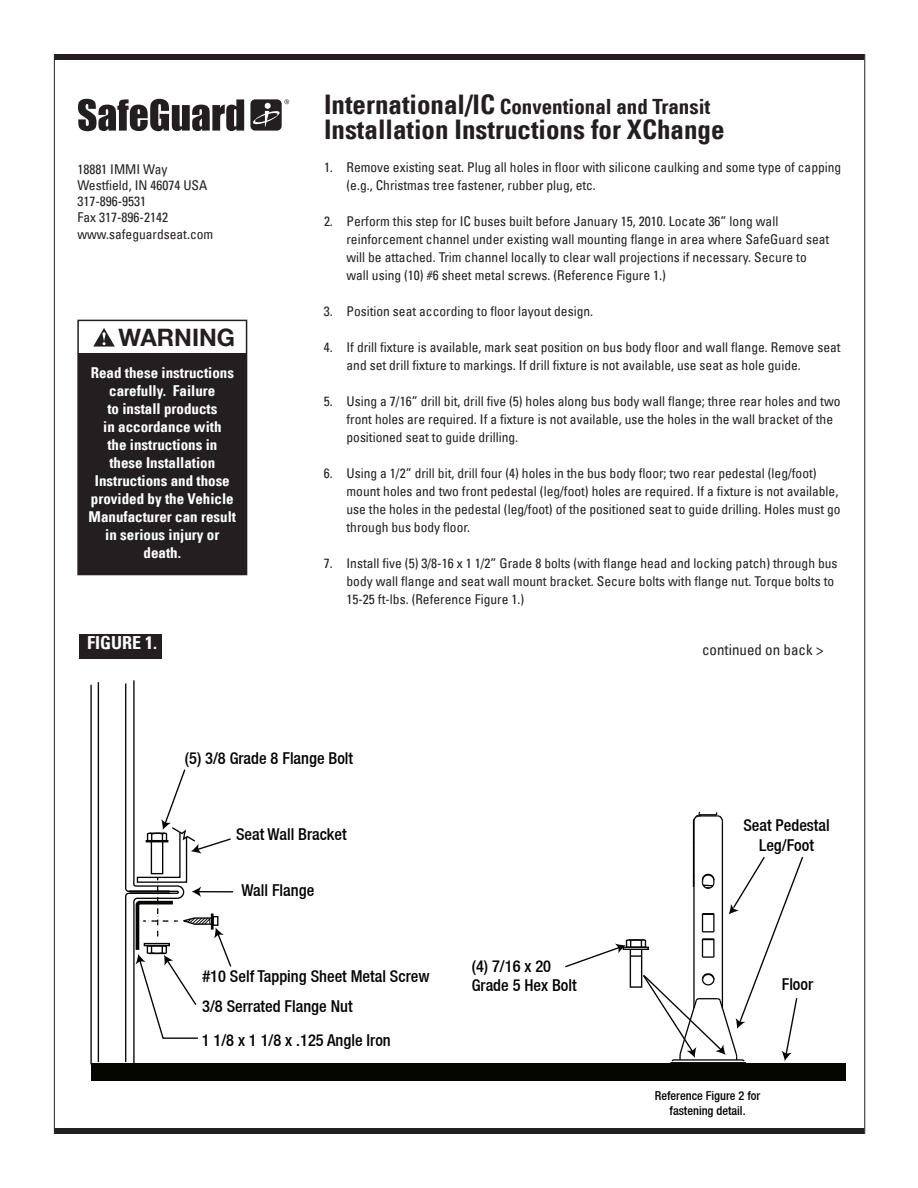
<style>
.page{position:relative;width:918px;height:1188px;background:#fff}
.page>*{position:absolute;margin:0;border:0;box-sizing:border-box;transform-origin:0 0}
.t1{font:700 condensed 27px "Univers LT";color:#231f20}
.t2{font:700 24px "Helvetica Neue";color:#231f20}
.t3{font:700 condensed 21px "Univers LT";color:#231f20}
.t4{font:700 condensed 18px "Univers LT";color:#fff}
.t5{font:500 condensed 16.35px/19.6px "Helvetica Neue LT";color:#040503}
.t6{font:700 condensed 15px/18px "Univers LT";color:#fff;text-align:center}
.t7{font:condensed 15px "Univers LT";color:#231f20}
.t8{font:condensed 13.5px/18px "Univers LT";color:#231f20}
.t9{font:500 condensed 12.3px/14.7px "Helvetica Neue LT";color:#040503;text-align:center}
.s1{font-size:27px}
</style>
<div class="page">
<div style="left:79px;top:635px;width:83px;height:24px;background:#231f20"></div>
<div style="left:54px;top:54px;width:810px;height:6px;background:#231f20"></div>
<div style="left:54px;top:1128px;width:810px;height:6px;background:#231f20"></div>
<hr style="left:54px;top:54px;width:1px;height:1080px;background:#231f20">
<hr style="left:864px;top:54px;width:1px;height:1080px;background:#231f20">
<svg style="left:78px;top:99px;width:166px;height:32px"></svg>
<div style="left:250px;top:99px;width:32px;height:32px;background:#231f20;border-radius:5px"></div>
<svg style="left:253px;top:99px;width:36px;height:28px"></svg>
<div style="left:91px;top:1063px;width:754px;height:17px;background:#050504"></div>
<hr style="left:198px;top:891px;width:35px;height:1px;background:#040503">
<svg style="left:90px;top:680px;width:142px;height:385px"></svg>
<hr style="left:693px;top:821px;width:2px;height:187px;background:#050504">
<hr style="left:722px;top:821px;width:1px;height:187px;background:#050504">
<svg style="left:692px;top:811px;width:32px;height:12px"></svg>
<svg style="left:565px;top:855px;width:239px;height:208px"></svg>
<div style="left:78px;top:353px;width:169px;height:222px;background:#231f20"></div>
<div style="left:77px;top:320px;width:170px;height:255px;border:2px solid #231f20"></div>
<svg style="left:93px;top:328px;width:22px;height:19px"></svg>
<p class="t8" style="left:77px;top:161px;width:137px;line-height:16.2px">18881 IMMI Way<br>Westfield, IN 46074 USA<br>317-896-9531<br>Fax 317-896-2142 www.safeguardseat.com</p>
<h2 class="t2" style="left:118px;top:319px;width:118px">WARNING</h2>
<p class="t6" style="left:89px;top:364px;width:149px">Read these instructions carefully. Failure<br>to install products<br>in accordance with<br>the instructions in<br>these Installation<br>Instructions and those provided by the Vehicle<br>Manufacturer can result in serious injury or death.</p>
<h3 class="t4" style="left:87px;top:632px;width:71px">FIGURE 1.</h3>
<h3 class="t3" style="left:324px;top:93px;width:388px"><span class="s1">International/IC</span> Conventional and Transit</h3>
<h1 class="t1" style="left:324px;top:113px;width:402px">Installation Instructions for XChange</h1>
<p class="t8" style="left:347px;top:158px;width:496px;text-indent:-23px">1. Remove existing seat. Plug all holes in floor with silicone caulking and some type of capping (e.g., Christmas tree fastener, rubber plug, etc.</p>
<p class="t8" style="left:347px;top:212px;width:484px;text-indent:-23px">2. Perform this step for IC buses built before January 15, 2010. Locate 36” long wall reinforcement channel under existing wall mounting flange in area where SafeGuard seat will be attached. Trim channel locally to clear wall projections if necessary. Secure to wall using (10) #6 sheet metal screws. (Reference Figure 1.)</p>
<p class="t8" style="left:324px;top:302px;width:271px">3. Position seat according to floor layout design.</p>
<p class="t8" style="left:347px;top:338px;width:496px;text-indent:-23px">4. If drill fixture is available, mark seat position on bus body floor and wall flange. Remove seat and set drill fixture to markings. If drill fixture is not available, use seat as hole guide.</p>
<p class="t8" style="left:347px;top:392px;width:496px;text-indent:-23px">5. Using a 7/16” drill bit, drill five (5) holes along bus body wall flange; three rear holes and two front holes are required. If a fixture is not available, use the holes in the wall bracket of the positioned seat to guide drilling.</p>
<p class="t8" style="left:347px;top:464px;width:496px;text-indent:-23px">6. Using a 1/2” drill bit, drill four (4) holes in the bus body floor; two rear pedestal (leg/foot) mount holes and two front pedestal (leg/foot) holes are required. If a fixture is not available, use the holes in the pedestal (leg/foot) of the positioned seat to guide drilling. Holes must go through bus body floor.</p>
<p class="t8" style="left:347px;top:554px;width:493px;text-indent:-23px">7. Install five (5) 3/8-16 x 1 1/2” Grade 8 bolts (with flange head and locking patch) through bus body wall flange and seat wall mount bracket. Secure bolts with flange nut. Torque bolts to<br>15-25 ft-lbs. (Reference Figure 1.)</p>
<p class="t7" style="left:702px;top:640px;width:123px">continued on back &gt;</p>
<p class="t5" style="left:185px;top:749px;width:170px">(5) 3/8 Grade 8 Flange Bolt</p>
<p class="t5" style="left:236px;top:824px;width:112px">Seat Wall Bracket</p>
<p class="t5" style="left:241px;top:880px;width:74px">Wall Flange</p>
<p class="t5" style="left:202px;top:960px;width:229px;line-height:30.8px">#10 Self Tapping Sheet Metal Screw<br>3/8 Serrated Flange Nut</p>
<p class="t5" style="left:202px;top:1030px;width:191px">1 1/8 x 1 1/8 x .125 Angle Iron</p>
<p class="t5" style="left:472px;top:956px;width:106px">(4) 7/16 x 20<br>Grade 5 Hex Bolt</p>
<p class="t5" style="left:743px;top:816px;width:88px;text-align:center">Seat Pedestal<br>Leg/Foot</p>
<p class="t5" style="left:782px;top:974px;width:33px">Floor</p>
<p class="t9" style="left:655px;top:1088px;width:107px">Reference Figure 2 for fastening detail.</p>
</div>
